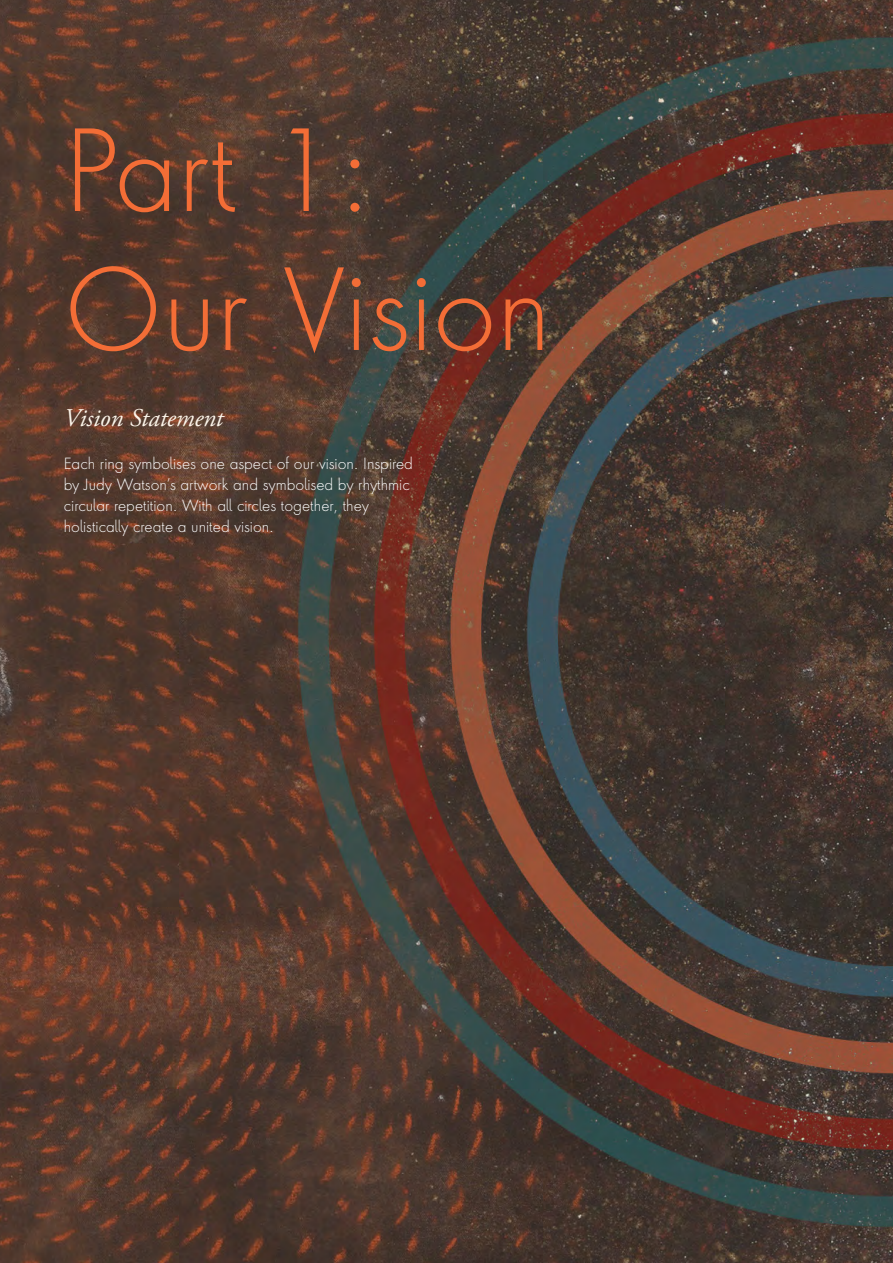
<style>
.page{position:relative;width:893px;height:1263px;background:#fff}
.page>*{position:absolute;margin:0;border:0;box-sizing:border-box;transform-origin:0 0}
.t1{font:300 109.5px/138.9px "Futura Next";color:#f36d36}
.t2{font:italic 25.5px "Adobe Garamond Pro";color:#fdf6eb}
.t3{font:300 15px/21px "Futura Next";color:#fff}
</style>
<div class="page">
<img style="left:0;top:0;width:893px;height:1263px">
<h1 class="t1" style="left:64px;top:103px;width:489px">Part 1:<br>Our Vision</h1>
<h2 class="t2" style="left:64px;top:403px;width:161px">Vision Statement</h2>
<p class="t3" style="left:64px;top:453px;width:351px">Each ring symbolises one aspect of our vision. Inspired by Judy Watson’s artwork and symbolised by rhythmic circular repetition. With all circles together, they holistically create a united vision.</p>
</div>
